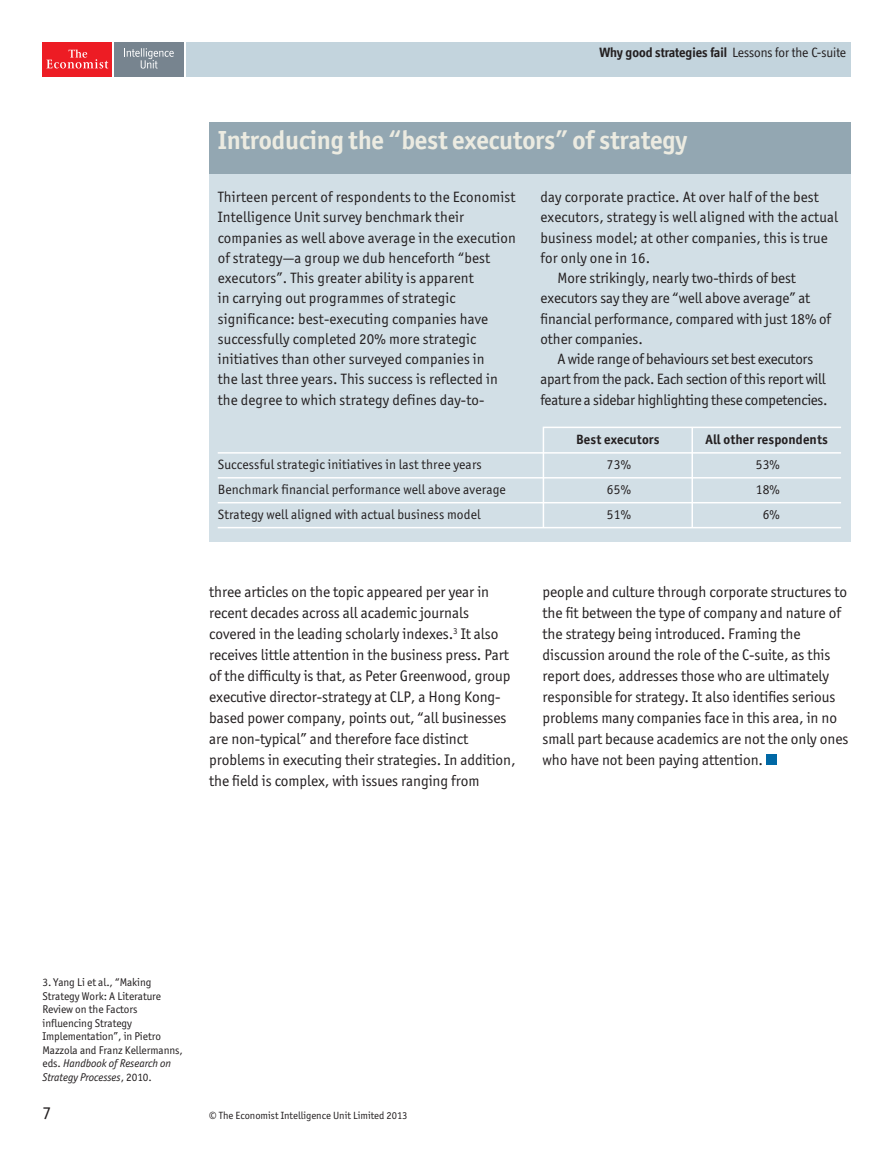
<style>
.page{position:relative;width:893px;height:1149px;background:#fff}
.page>*{position:absolute;margin:0;border:0;box-sizing:border-box;transform-origin:0 0}
.t1{font:700 26.25px "Officina San ITC";letter-spacing:-.01em;color:#ecebe1}
.t2{font:18px "Officina San ITC";color:#231f20}
.t3{font:15.3px/21px "Officina San ITC";letter-spacing:-.005em;color:#231f20}
.t4{font:15px/20.2px "Officina San ITC";letter-spacing:.01em;color:#231f20}
.t5{font:15px "Officina San ITC";letter-spacing:-.015em;color:#231f20}
.t6{font:13.5px "Officina San ITC";letter-spacing:.01em;color:#231f20}
.t7{font:700 13.5px "Officina Display";color:#231f20}
.t8{font:700 13.5px "Officina San ITC";letter-spacing:.01em;color:#231f20}
.t9{font:11.25px/13.5px "Officina San ITC";letter-spacing:-.005em;color:#231f20}
.t10{font:10.5px "Officina San ITC";color:#231f20}
.s1{font-weight:400}
.s2{font-style:italic}
</style>
<div class="page">
<div style="left:43px;top:43px;width:69px;height:34px;background:#ed1c24"></div>
<svg style="left:46px;top:49px;width:62px;height:19px"></svg>
<div style="left:114px;top:43px;width:70px;height:34px;background:#77848f"></div>
<svg style="left:124px;top:48px;width:50px;height:21px"></svg>
<div style="left:186px;top:43px;width:664px;height:34px;background:#c3d4dd"></div>
<div style="left:766px;top:754px;width:11px;height:11px;background:#0068a5"></div>
<div style="left:209px;top:173px;width:641px;height:252px;background:#d2dfe6"></div>
<div style="left:209px;top:122px;width:641px;height:51px;background:#93a7b2"></div>
<div style="left:209px;top:418px;width:641px;height:123px;background:#d2dfe6"></div>
<hr style="left:218px;top:452px;width:325px;height:1px;background:#fff">
<hr style="left:691px;top:453px;width:2px;height:24px;background:#fff">
<hr style="left:218px;top:477px;width:474px;height:1px;background:#fff">
<hr style="left:692px;top:477px;width:149px;height:1px;background:#fff">
<hr style="left:691px;top:478px;width:2px;height:24px;background:#fff">
<hr style="left:218px;top:502px;width:474px;height:1px;background:#fff">
<hr style="left:692px;top:502px;width:149px;height:1px;background:#fff">
<hr style="left:691px;top:503px;width:2px;height:23px;background:#fff">
<hr style="left:218px;top:526px;width:623px;height:2px;background:#fff">
<hr style="left:543px;top:426px;width:149px;height:2px;background:#fff">
<svg style="left:543px;top:428px;width:1px;height:98px"></svg>
<hr style="left:692px;top:426px;width:149px;height:2px;background:#fff">
<hr style="left:691px;top:428px;width:2px;height:24px;background:#fff">
<hr style="left:543px;top:452px;width:149px;height:1px;background:#fff">
<hr style="left:692px;top:452px;width:149px;height:1px;background:#fff">
<p class="t7" style="left:599px;top:46px;width:248px">Why good strategies fail <span class="s1">Lessons for the C-suite</span></p>
<h1 class="t1" style="left:218px;top:128px;width:471px">Introducing the “best executors” of strategy</h1>
<p class="t4" style="left:218px;top:187px;width:300px">Thirteen percent of respondents to the Economist Intelligence Unit survey benchmark their companies as well above average in the execution of strategy—a group we dub henceforth “best executors”. This greater ability is apparent<br>in carrying out programmes of strategic significance: best-executing companies have successfully completed 20% more strategic initiatives than other surveyed companies in<br>the last three years. This success is reflected in the degree to which strategy defines day-to-</p>
<p class="t4" style="left:540px;top:187px;width:280px">day corporate practice. At over half of the best</p>
<p class="t4" style="left:540px;top:207px;width:299px">executors, strategy is well aligned with the actual</p>
<p class="t4" style="left:540px;top:228px;width:289px">business model; at other companies, this is true</p>
<p class="t4" style="left:540px;top:248px;width:111px">for only one in 16.</p>
<p class="t4" style="left:557px;top:268px;width:240px">More strikingly, nearly two-thirds of best</p>
<p class="t4" style="left:540px;top:288px;width:271px">executors say they are “well above average” at</p>
<p class="t4" style="left:540px;top:309px;width:292px">financial performance, compared with just 18% of</p>
<p class="t4" style="left:540px;top:329px;width:104px">other companies.</p>
<p class="t5" style="left:557px;top:351px;width:257px">A wide range of behaviours set best executors</p>
<p class="t5" style="left:540px;top:372px;width:287px">apart from the pack. Each section of this report will</p>
<p class="t5" style="left:540px;top:392px;width:289px">feature a sidebar highlighting these competencies.</p>
<p class="t8" style="left:576px;top:433px;width:85px">Best executors</p>
<p class="t8" style="left:705px;top:433px;width:124px">All other respondents</p>
<p class="t6" style="left:218px;top:458px;width:266px">Successful strategic initiatives in last three years</p>
<p class="t6" style="left:607px;top:458px;width:26px">73%</p>
<p class="t6" style="left:756px;top:458px;width:26px">53%</p>
<p class="t6" style="left:218px;top:482px;width:290px">Benchmark financial performance well above average</p>
<p class="t6" style="left:607px;top:482px;width:26px">65%</p>
<p class="t6" style="left:756px;top:482px;width:26px">18%</p>
<p class="t6" style="left:218px;top:507px;width:264px">Strategy well aligned with actual business model</p>
<p class="t6" style="left:607px;top:507px;width:26px">51%</p>
<p class="t6" style="left:763px;top:507px;width:19px">6%</p>
<p class="t3" style="left:209px;top:581px;width:308px">three articles on the topic appeared per year in recent decades across all academic journals covered in the leading scholarly indexes.<sup>3</sup> It also receives little attention in the business press. Part of the difficulty is that, as Peter Greenwood, group executive director-strategy at CLP, a Hong Kong&shy;based power company, points out, “all businesses are non-typical” and therefore face distinct problems in executing their strategies. In addition, the field is complex, with issues ranging from</p>
<p class="t3" style="left:543px;top:581px;width:307px">people and culture through corporate structures to the fit between the type of company and nature of the strategy being introduced. Framing the discussion around the role of the C-suite, as this report does, addresses those who are ultimately responsible for strategy. It also identifies serious problems many companies face in this area, in no small part because academics are not the only ones who have not been paying attention.</p>
<p class="t9" style="left:43px;top:975px;width:142px">3. Yang Li et al., “Making<br>Strategy Work: A Literature<br>Review on the Factors influencing Strategy<br>Implementation”, in Pietro<br>Mazzola and Franz Kellermanns, eds. <span class="s2">Handbook of Research on<br>Strategy Processes</span>, 2010.</p>
<p class="t2" style="left:43px;top:1103px;width:10px">7</p>
<p class="t10" style="left:209px;top:1109px;width:200px">© The Economist Intelligence Unit Limited 2013</p>
</div>
